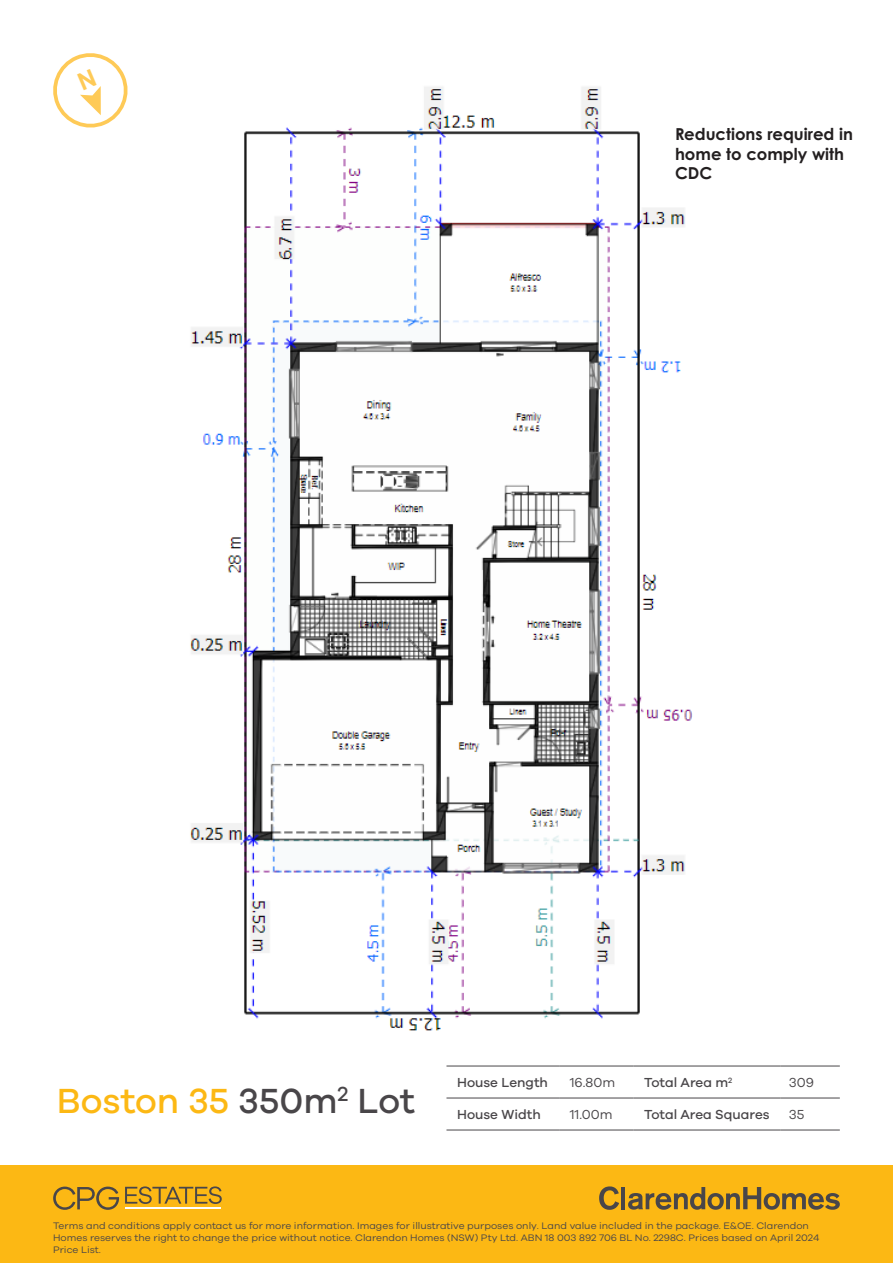
<style>
.page{position:relative;width:893px;height:1263px;background:#fff}
.page>*{position:absolute;margin:0;border:0;box-sizing:border-box;transform-origin:0 0}
.t1{font:500 36px "Galano Grotesque";color:#fcb814}
.t2{font:700 16.5px/19.8px "Century Gothic Pro";color:#231f20}
.t3{font:500 13.5px "Galano Grotesque";color:#494649}
.t4{font:13.5px "Galano Grotesque";color:#494649}
.t5{font:9.75px/12px "Galano Grotesque";color:#494649;scale:1.05 1}
.s1{color:#494649}
</style>
<div class="page">
<div style="left:0;top:1165px;width:893px;height:98px;background:#fcb814"></div>
<hr style="left:125px;top:1207px;width:96px;height:2px;background:#fff">
<svg style="left:125px;top:1186px;width:97px;height:18px"></svg>
<svg style="left:53px;top:1186px;width:66px;height:24px"></svg>
<svg style="left:599px;top:1186px;width:20px;height:24px"></svg>
<hr style="left:621px;top:1187px;width:4px;height:22px;background:#494649">
<svg style="left:628px;top:1187px;width:212px;height:23px"></svg>
<hr style="left:446px;top:1066px;width:113px;height:1px;background:#494649">
<hr style="left:559px;top:1066px;width:75px;height:1px;background:#494649">
<hr style="left:634px;top:1066px;width:146px;height:1px;background:#494649">
<hr style="left:780px;top:1066px;width:60px;height:1px;background:#494649">
<hr style="left:446px;top:1098px;width:113px;height:1px;background:#494649">
<hr style="left:559px;top:1098px;width:75px;height:1px;background:#494649">
<hr style="left:634px;top:1098px;width:146px;height:1px;background:#494649">
<hr style="left:780px;top:1098px;width:60px;height:1px;background:#494649">
<hr style="left:446px;top:1130px;width:113px;height:1px;background:#494649">
<hr style="left:559px;top:1130px;width:75px;height:1px;background:#494649">
<hr style="left:634px;top:1130px;width:146px;height:1px;background:#494649">
<hr style="left:780px;top:1130px;width:60px;height:1px;background:#494649">
<img style="left:190px;top:87px;width:503px;height:944px">
<div style="left:643px;top:391px;width:123px;height:126px;background:#fff"></div>
<svg style="left:53px;top:53px;width:75px;height:75px"></svg>
<p class="t2" style="left:675px;top:124px;width:179px">Reductions required in home to comply with<br>CDC</p>
<p class="t1" style="left:57px;top:1079px;width:360px">Boston 35 <span class="s1">350m</span><sup>2</sup> <span class="s1">Lot</span></p>
<p class="t3" style="left:457px;top:1075px;width:92px">House Length</p>
<p class="t4" style="left:570px;top:1075px;width:47px">16.80m</p>
<p class="t3" style="left:644px;top:1075px;width:90px">Total Area m<sup>2</sup></p>
<p class="t4" style="left:789px;top:1075px;width:27px">309</p>
<p class="t3" style="left:457px;top:1107px;width:85px">House Width</p>
<p class="t4" style="left:570px;top:1107px;width:44px">11.00m</p>
<p class="t3" style="left:644px;top:1107px;width:127px">Total Area Squares</p>
<p class="t4" style="left:789px;top:1107px;width:17px">35</p>
<p class="t5" style="left:53px;top:1219px;width:731px">Terms and conditions apply contact us for more information. Images for illustrative purposes only. Land value included in the package. E&amp;OE. Clarendon<br>Homes reserves the right to change the price without notice. Clarendon Homes (NSW) Pty Ltd. ABN 18 003 892 706 BL No. 2298C. Prices based on April 2024<br>Price List.</p>
</div>
